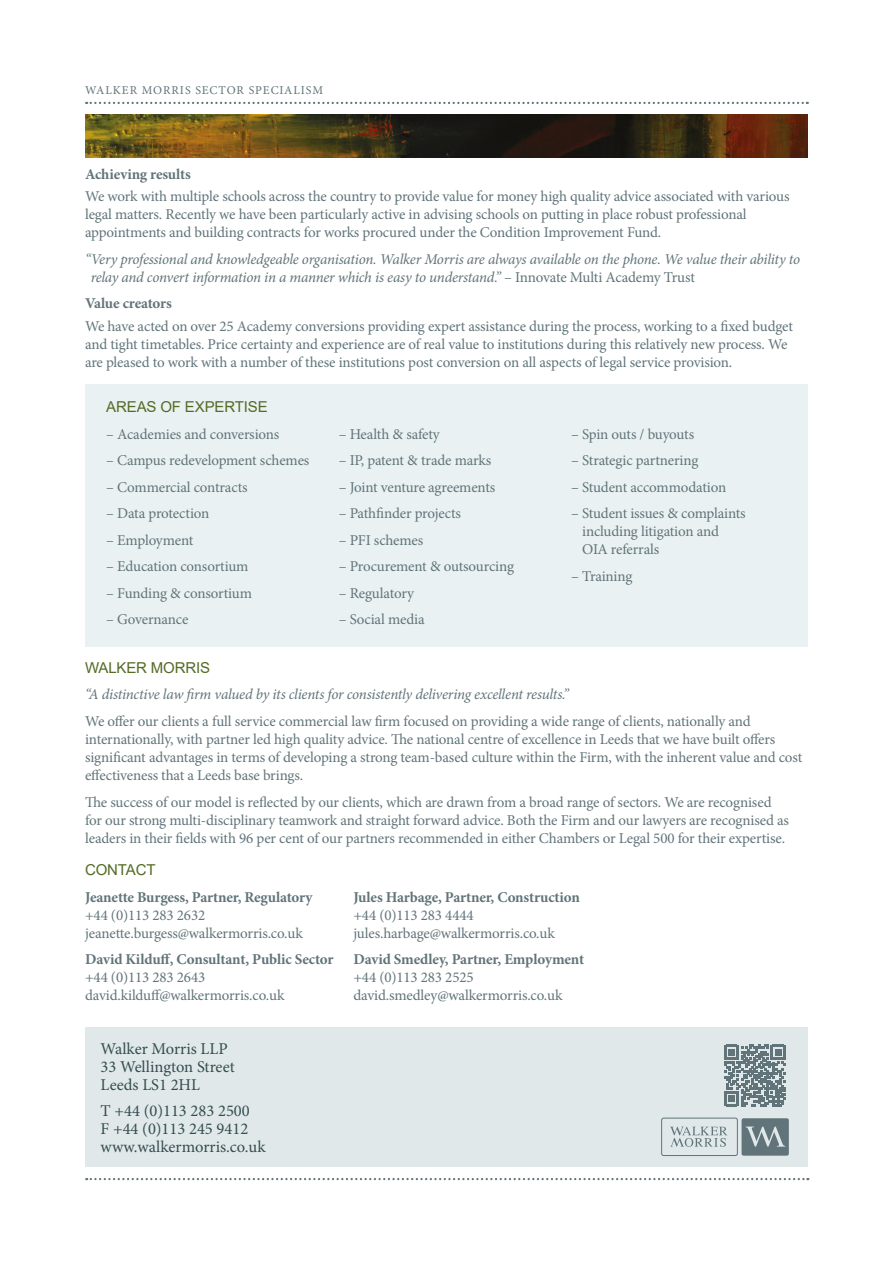
<style>
.page{position:relative;width:893px;height:1263px;background:#fff}
.page>*{position:absolute;margin:0;border:0;box-sizing:border-box;transform-origin:0 0}
.WM_footer{font:16.5px/18px "Minion Pro";color:#344d4f}
.WM_body_copy{font:15px/18px "Minion Pro";letter-spacing:-.01em;color:#61747a}
.WM_body_copy__last_l{font:italic 15px/18px "Minion Pro";letter-spacing:-.02em;color:#61747a}
.WM_sub_head{font:15px "Arial";letter-spacing:-.01em;color:#546b25}
.WM_body_sub_head{font:700 15px "Minion Pro";letter-spacing:-.01em;color:#61747a}
.t1{font:12px "Minion Pro";letter-spacing:.08em;color:#61747a}
.s1{font-style:normal}
.s2{font-weight:700}
</style>
<div class="page">
<img style="left:85px;top:115px;width:723px;height:42px">
<svg style="left:86px;top:102px;width:722px;height:2px"></svg>
<svg style="left:86px;top:1178px;width:722px;height:2px"></svg>
<div style="left:85px;top:384px;width:723px;height:262px;background:#eaf1f2"></div>
<div style="left:85px;top:1027px;width:723px;height:139px;background:#e0e8ea"></div>
<svg style="left:670px;top:1126px;width:57px;height:21px"></svg>
<div style="left:661px;top:1118px;width:77px;height:38px;border:1px solid #61747a;border-radius:2px"></div>
<svg style="left:742px;top:1118px;width:47px;height:38px;background:#75868b"></svg>
<svg style="left:724px;top:1045px;width:62px;height:61px"></svg>
<p class="t1" style="left:85px;top:82px;width:240px">WALKER MORRIS SECTOR SPECIALISM</p>
<p class="WM_body_sub_head" style="left:85px;top:164px;width:107px">Achieving results</p>
<p class="WM_body_copy" style="left:85px;top:188px;width:706px">We work with multiple schools across the country to provide value for money high quality advice associated with various legal matters. Recently we have been particularly active in advising schools on putting in place robust professional appointments and building contracts for works procured under the Condition Improvement Fund.</p>
<p class="WM_body_copy__last_l" style="left:91px;top:250px;width:711px;text-indent:-6px">“Very professional and knowledgeable organisation. Walker Morris are always available on the phone. We value their ability to relay and convert information in a manner which is easy to understand.” <span class="s1">– Innovate Multi Academy Trust</span></p>
<p class="WM_body_sub_head" style="left:85px;top:293px;width:88px">Value creators</p>
<p class="WM_body_copy" style="left:85px;top:317px;width:709px">We have acted on over 25 Academy conversions providing expert assistance during the process, working to a fixed budget and tight timetables. Price certainty and experience are of real value to institutions during this relatively new process. We are pleased to work with a number of these institutions post conversion on all aspects of legal service provision.</p>
<p class="WM_sub_head" style="left:106px;top:396px;width:163px">AREAS OF EXPERTISE</p>
<p class="WM_body_copy" style="left:106px;top:425px;width:174px">– Academies and conversions</p>
<p class="WM_body_copy" style="left:106px;top:451px;width:205px">– Campus redevelopment schemes</p>
<p class="WM_body_copy" style="left:106px;top:478px;width:143px">– Commercial contracts</p>
<p class="WM_body_copy" style="left:106px;top:504px;width:105px">– Data protection</p>
<p class="WM_body_copy" style="left:106px;top:531px;width:89px">– Employment</p>
<p class="WM_body_copy" style="left:106px;top:557px;width:144px">– Education consortium</p>
<p class="WM_body_copy" style="left:106px;top:584px;width:147px">– Funding &amp; consortium</p>
<p class="WM_body_copy" style="left:106px;top:610px;width:84px">– Governance</p>
<p class="WM_body_copy" style="left:339px;top:425px;width:103px">– Health &amp; safety</p>
<p class="WM_body_copy" style="left:339px;top:451px;width:154px">– IP, patent &amp; trade marks</p>
<p class="WM_body_copy" style="left:339px;top:478px;width:158px">– Joint venture agreements</p>
<p class="WM_body_copy" style="left:339px;top:504px;width:124px">– Pathfinder projects</p>
<p class="WM_body_copy" style="left:339px;top:531px;width:86px">– PFI schemes</p>
<p class="WM_body_copy" style="left:339px;top:557px;width:177px">– Procurement &amp; outsourcing</p>
<p class="WM_body_copy" style="left:339px;top:584px;width:77px">– Regulatory</p>
<p class="WM_body_copy" style="left:339px;top:610px;width:87px">– Social media</p>
<p class="WM_body_copy" style="left:571px;top:425px;width:124px">– Spin outs / buyouts</p>
<p class="WM_body_copy" style="left:571px;top:451px;width:129px">– Strategic partnering</p>
<p class="WM_body_copy" style="left:571px;top:478px;width:157px">– Student accommodation</p>
<p class="WM_body_copy" style="left:582px;top:504px;width:165px;text-indent:-11px">– Student issues &amp; complaints including litigation and<br>OIA referrals</p>
<p class="WM_body_copy" style="left:571px;top:567px;width:63px">– Training</p>
<p class="WM_sub_head" style="left:85px;top:657px;width:127px">WALKER MORRIS</p>
<p class="WM_body_copy__last_l" style="left:85px;top:686px;width:485px">“A distinctive law firm valued by its clients for consistently delivering excellent results.”</p>
<p class="WM_body_copy" style="left:85px;top:712px;width:719px">We offer our clients a full service commercial law firm focused on providing a wide range of clients, nationally and internationally, with partner led high quality advice. The national centre of excellence in Leeds that we have built offers significant advantages in terms of developing a strong team-based culture within the Firm, with the inherent value and cost effectiveness that a Leeds base brings.</p>
<p class="WM_body_copy" style="left:85px;top:793px;width:705px">The success of our model is reflected by our clients, which are drawn from a broad range of sectors. We are recognised for our strong multi-disciplinary teamwork and straight forward advice. Both the Firm and our lawyers are recognised as leaders in their fields with 96 per cent of our partners recommended in either Chambers or Legal 500 for their expertise.</p>
<p class="WM_sub_head" style="left:85px;top:860px;width:72px">CONTACT</p>
<p class="WM_body_copy" style="left:85px;top:888px;width:229px"><span class="s2">Jeanette Burgess, Partner, Regulatory </span>+44 (0)113 283 2632 jeanette.burgess@walkermorris.co.uk</p>
<p class="WM_body_copy" style="left:85px;top:950px;width:250px"><span class="s2">David Kilduff, Consultant, Public Sector </span>+44 (0)113 283 2643 david.kilduff@walkermorris.co.uk</p>
<p class="WM_body_copy" style="left:353px;top:888px;width:228px"><span class="s2">Jules Harbage, Partner, Construction </span>+44 (0)113 283 4444 jules.harbage@walkermorris.co.uk</p>
<p class="WM_body_copy" style="left:353px;top:950px;width:232px"><span class="s2">David Smedley, Partner, Employment </span>+44 (0)113 283 2525 david.smedley@walkermorris.co.uk</p>
<p class="WM_footer" style="left:101px;top:1039px;width:136px">Walker Morris LLP<br>33 Wellington Street<br>Leeds LS1 2HL</p>
<p class="WM_footer" style="left:101px;top:1102px;width:167px">T +44 (0)113 283 2500<br>F +44 (0)113 245 9412 www.walkermorris.co.uk</p>
</div>
